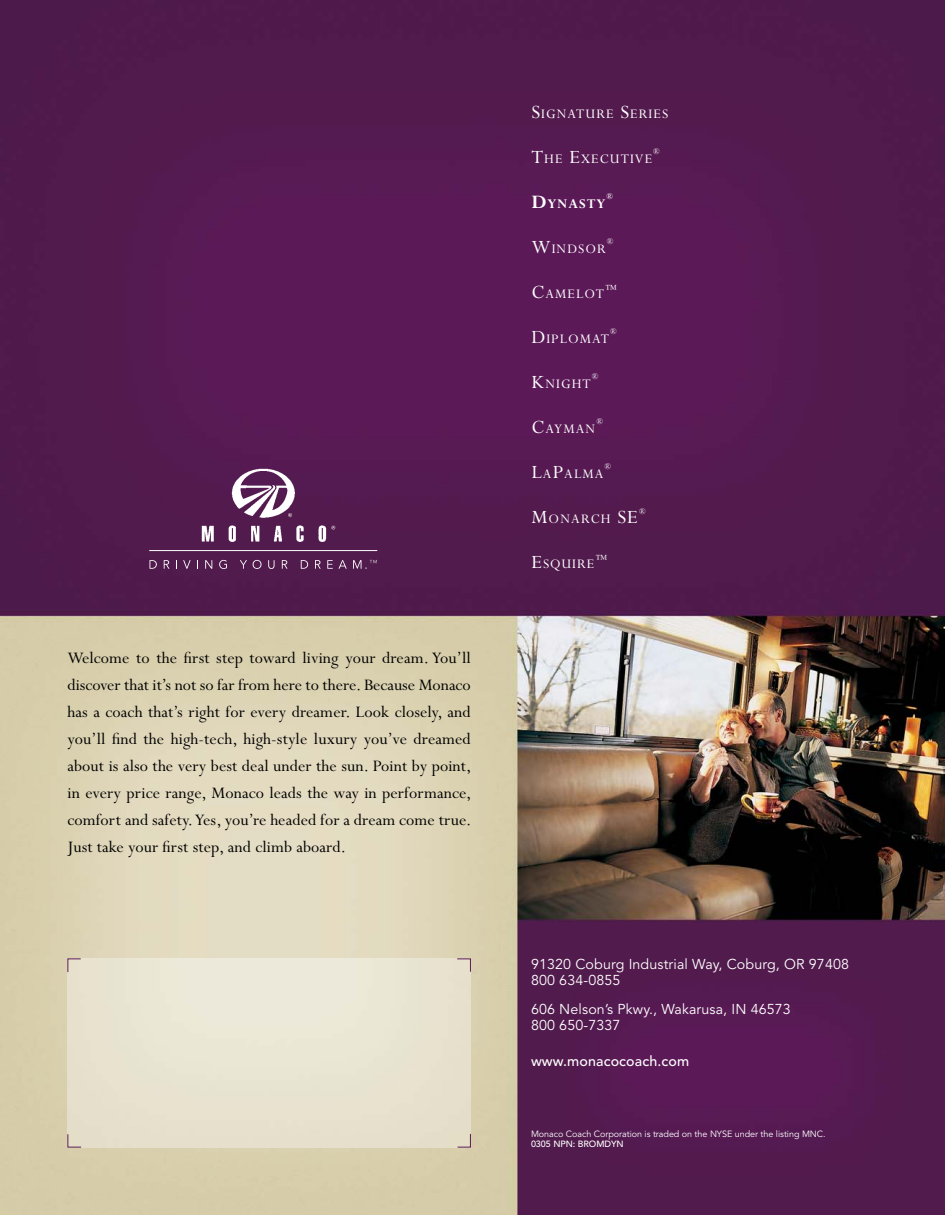
<style>
.page{position:relative;width:945px;height:1215px;background:#fff}
.page>*{position:absolute;margin:0;border:0;box-sizing:border-box;transform-origin:0 0}
.t1{font:18px/27px "Perpetua";letter-spacing:.005em;color:#000;text-align:justify}
.t2{font:14.7px "Perpetua";letter-spacing:.07em;color:#fff}
.t3{font:700 14.7px "Perpetua";letter-spacing:.07em;color:#fff}
.t4{font:14.25px/16.5px "Avenir";letter-spacing:.01em;color:#fff}
.t5{font:500 14.25px "Avenir";letter-spacing:.01em;color:#fff}
.t6{font:9px "Avenir";letter-spacing:-.005em;color:#fff}
.t7{font:500 9px "Avenir";letter-spacing:-.005em;color:#fff}
.t8{font:8.7px "Perpetua";color:#fff}
.t9{font:700 8.7px "Perpetua";color:#fff}
.s1{font-size:21px}
</style>
<div class="page">
<img style="left:0;top:0;width:945px;height:1215px">
<img style="left:201px;top:467px;width:136px;height:75px">
<hr style="left:150px;top:550px;width:227px;height:1px;background:#fff">
<svg style="left:150px;top:560px;width:7px;height:9px"></svg>
<svg style="left:164px;top:560px;width:5px;height:9px"></svg>
<svg style="left:183px;top:560px;width:8px;height:9px"></svg>
<svg style="left:205px;top:560px;width:7px;height:9px"></svg>
<svg style="left:219px;top:560px;width:8px;height:9px"></svg>
<svg style="left:240px;top:560px;width:7px;height:9px"></svg>
<svg style="left:253px;top:560px;width:9px;height:9px"></svg>
<svg style="left:268px;top:560px;width:7px;height:9px"></svg>
<svg style="left:282px;top:560px;width:6px;height:9px"></svg>
<svg style="left:301px;top:560px;width:7px;height:9px"></svg>
<svg style="left:315px;top:560px;width:6px;height:9px"></svg>
<svg style="left:327px;top:560px;width:20px;height:9px"></svg>
<svg style="left:353px;top:560px;width:24px;height:9px"></svg>
<img style="left:68px;top:959px;width:402px;height:188px">
<svg style="left:67px;top:958px;width:14px;height:15px"></svg>
<svg style="left:456px;top:958px;width:15px;height:14px"></svg>
<svg style="left:457px;top:1133px;width:14px;height:15px"></svg>
<svg style="left:67px;top:1134px;width:15px;height:14px"></svg>
<p class="t1" style="left:68px;top:646px;width:406px">Welcome to the first step toward living your dream. You’ll discover that it’s not so far from here to there. Because Monaco has a coach that’s right for every dreamer. Look closely, and you’ll find the high-tech, high-style luxury you’ve dreamed about is also the very best deal under the sun. Point by point, in every price range, Monaco leads the way in performance, comfort and safety. Yes, you’re headed for a dream come true.<br>Just take your first step, and climb aboard.</p>
<p class="t2" style="left:531px;top:109px;width:138px"><span class="s1">S</span>IGNATURE <span class="s1">S</span>ERIES</p>
<p class="t2" style="left:531px;top:154px;width:122px"><span class="s1">T</span>HE <span class="s1">E</span>XECUTIVE</p>
<p class="t8" style="left:653px;top:148px;width:8px">®</p>
<p class="t3" style="left:531px;top:199px;width:76px"><span class="s1">D</span>YNASTY</p>
<p class="t9" style="left:607px;top:193px;width:8px">®</p>
<p class="t8" style="left:607px;top:238px;width:8px">®</p>
<p class="t2" style="left:531px;top:244px;width:76px"><span class="s1">W</span>INDSOR</p>
<p class="t2" style="left:531px;top:289px;width:87px"><span class="s1">C</span>AMELOT<sup>™</sup></p>
<p class="t2" style="left:531px;top:334px;width:79px"><span class="s1">D</span>IPLOMAT</p>
<p class="t8" style="left:610px;top:328px;width:8px">®</p>
<p class="t8" style="left:592px;top:373px;width:8px">®</p>
<p class="t2" style="left:531px;top:379px;width:61px"><span class="s1">K</span>NIGHT</p>
<p class="t8" style="left:596px;top:418px;width:8px">®</p>
<p class="t2" style="left:531px;top:424px;width:65px"><span class="s1">C</span>AYMAN</p>
<p class="t8" style="left:605px;top:463px;width:8px">®</p>
<p class="t2" style="left:531px;top:469px;width:74px"><span class="s1">L</span>A<span class="s1">P</span>ALMA</p>
<p class="t8" style="left:639px;top:508px;width:8px">®</p>
<p class="t2" style="left:531px;top:514px;width:108px"><span class="s1">M</span>ONARCH <span class="s1">SE</span></p>
<p class="t2" style="left:531px;top:559px;width:78px"><span class="s1">E</span>SQUIRE<sup>™</sup></p>
<p class="t4" style="left:531px;top:957px;width:320px">91320 Coburg Industrial Way, Coburg, OR 97408<br>800 634-0855</p>
<p class="t4" style="left:531px;top:1002px;width:261px">606 Nelson’s Pkwy., Wakarusa, IN 46573<br>800 650-7337</p>
<p class="t5" style="left:531px;top:1056px;width:160px">www.monacocoach.com</p>
<p class="t6" style="left:531px;top:1130px;width:296px">Monaco Coach Corporation is traded on the NYSE under the listing MNC.</p>
<p class="t7" style="left:531px;top:1141px;width:94px">0305 NPN: BROMDYN</p>
</div>
